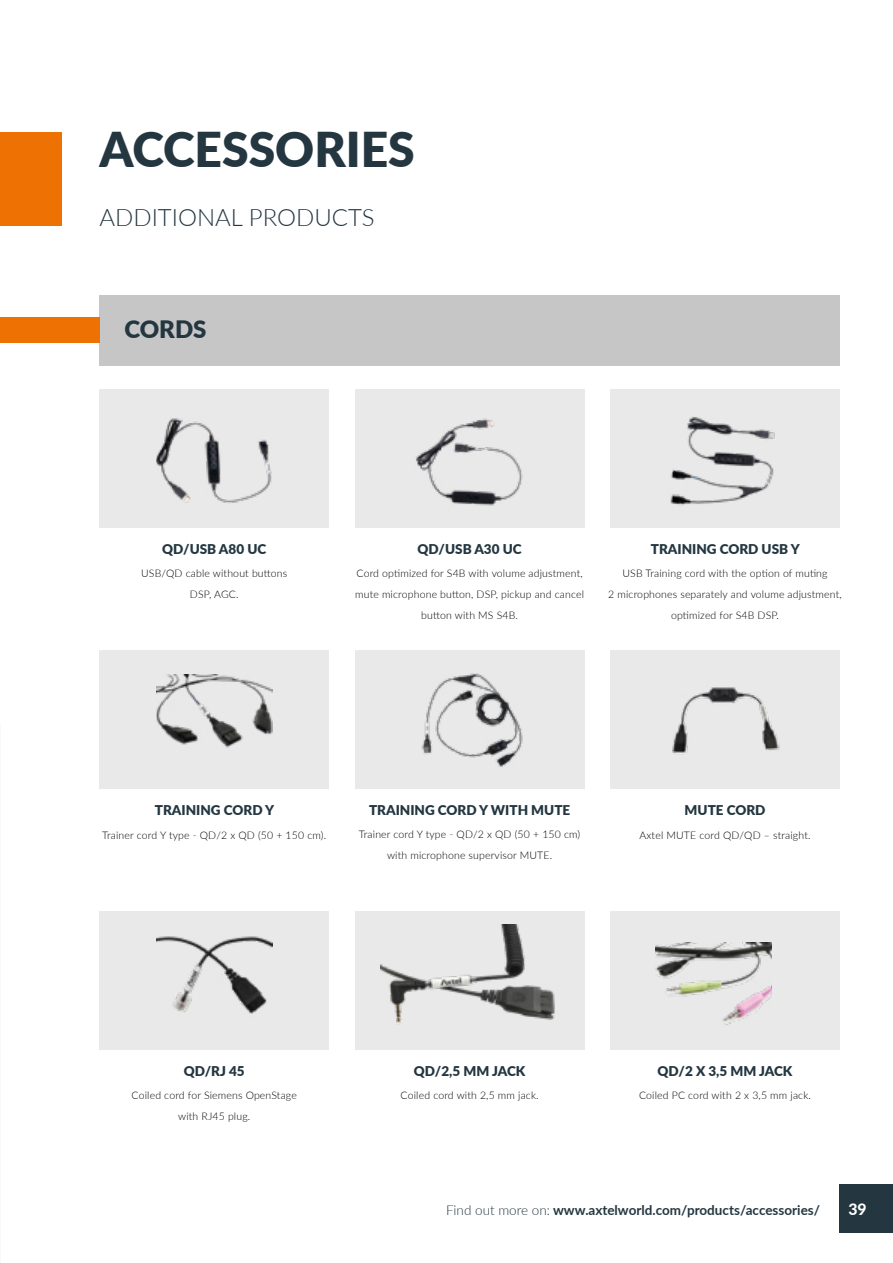
<style>
.page{position:relative;width:893px;height:1263px;background:#fff}
.page>*{position:absolute;margin:0;border:0;box-sizing:border-box;transform-origin:0 0}
.t1{font:900 48px "Lato";color:#243741}
.t2{font:300 24px "Lato";color:#243741}
.t3{font:900 24px "Lato";color:#243741}
.t4{font:800 15.75px "Lato";color:#fff}
.t5{font:900 13.5px "Lato";color:#243741}
.t6{font:700 13.5px "Lato";color:#233640}
.t7{font:300 10.5px/21px "Lato";letter-spacing:.015em;color:#000;text-align:center}
.s1{font-weight:300}
</style>
<div class="page">
<div style="left:99px;top:295px;width:741px;height:70px;background:#c6c6c6"></div>
<div style="left:99px;top:389px;width:230px;height:139px;background:#e9e9e9"></div>
<div style="left:99px;top:650px;width:230px;height:139px;background:#e9e9e9"></div>
<div style="left:99px;top:911px;width:230px;height:139px;background:#e9e9e9"></div>
<div style="left:355px;top:389px;width:229px;height:139px;background:#e9e9e9"></div>
<div style="left:355px;top:650px;width:229px;height:139px;background:#e9e9e9"></div>
<div style="left:355px;top:911px;width:229px;height:139px;background:#e9e9e9"></div>
<div style="left:610px;top:389px;width:230px;height:139px;background:#e9e9e9"></div>
<div style="left:610px;top:650px;width:230px;height:139px;background:#e9e9e9"></div>
<div style="left:610px;top:911px;width:230px;height:139px;background:#e9e9e9"></div>
<div style="left:0;top:132px;width:62px;height:94px;background:#ee7203"></div>
<img style="left:156px;top:418px;width:116px;height:85px">
<img style="left:416px;top:418px;width:107px;height:88px">
<img style="left:670px;top:417px;width:105px;height:89px">
<img style="left:156px;top:675px;width:116px;height:73px">
<img style="left:421px;top:673px;width:102px;height:94px">
<img style="left:672px;top:687px;width:108px;height:67px">
<img style="left:381px;top:925px;width:174px;height:100px">
<img style="left:656px;top:942px;width:116px;height:83px">
<img style="left:156px;top:936px;width:116px;height:78px">
<div style="left:0;top:317px;width:99px;height:26px;background:#ee7203"></div>
<div style="left:839px;top:1184px;width:54px;height:49px;background:#243741"></div>
<h1 class="t1" style="left:99px;top:114px;width:317px">ACCESSORIES</h1>
<h2 class="t2" style="left:99px;top:200px;width:277px">ADDITIONAL PRODUCTS</h2>
<h2 class="t3" style="left:124px;top:311px;width:84px">CORDS</h2>
<p class="t5" style="left:162px;top:539px;width:106px">QD/USB A80 UC</p>
<p class="t7" style="left:141px;top:562px;width:148px">USB/QD cable without buttons<br>DSP, AGC.</p>
<p class="t5" style="left:418px;top:539px;width:106px">QD/USB A30 UC</p>
<p class="t7" style="left:355px;top:562px;width:230px">Cord optimized for S4B with volume adjustment, mute microphone button, DSP, pickup and cancel button with MS S4B.</p>
<p class="t5" style="left:651px;top:539px;width:151px">TRAINING CORD USB Y</p>
<p class="t7" style="left:608px;top:562px;width:235px">USB Training cord with the option of muting<br>2 microphones separately and volume adjustment, optimized for S4B DSP.</p>
<p class="t5" style="left:155px;top:800px;width:121px">TRAINING CORD Y</p>
<p class="t7" style="left:102px;top:824px;width:226px">Trainer cord Y type - QD/2 x QD (50 + 150 cm).</p>
<p class="t5" style="left:369px;top:800px;width:203px">TRAINING CORD Y WITH MUTE</p>
<p class="t7" style="left:359px;top:823px;width:223px">Trainer cord Y type - QD/2 x QD (50 + 150 cm) with microphone supervisor MUTE.</p>
<p class="t5" style="left:685px;top:800px;width:82px">MUTE CORD</p>
<p class="t7" style="left:639px;top:824px;width:172px">Axtel MUTE cord QD/QD – straight.</p>
<p class="t5" style="left:184px;top:1061px;width:62px">QD/RJ 45</p>
<p class="t7" style="left:132px;top:1085px;width:167px">Coiled cord for Siemens OpenStage with RJ45 plug.</p>
<p class="t5" style="left:414px;top:1061px;width:113px">QD/2,5 MM JACK</p>
<p class="t7" style="left:401px;top:1085px;width:140px">Coiled cord with 2,5 mm jack.</p>
<p class="t5" style="left:658px;top:1061px;width:136px">QD/2 X 3,5 MM JACK</p>
<p class="t7" style="left:639px;top:1085px;width:173px">Coiled PC cord with 2 x 3,5 mm jack.</p>
<p class="t6" style="left:446px;top:1200px;width:376px"><span class="s1">Find out more on:</span> www.axtelworld.com/products/accessories/</p>
<h3 class="t4" style="left:848px;top:1197px;width:20px">39</h3>
</div>
